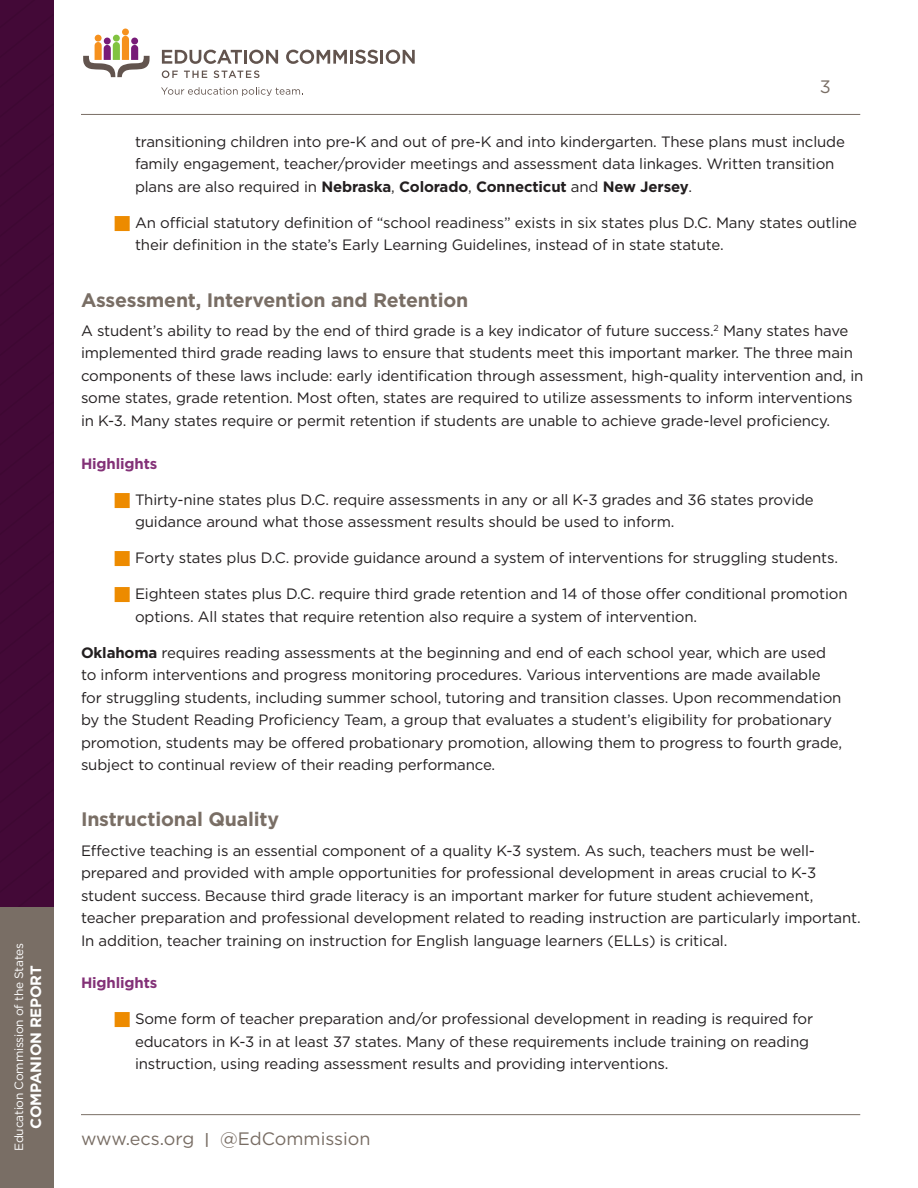
<style>
.page{position:relative;width:918px;height:1188px;background:#fff}
.page>*{position:absolute;margin:0;border:0;box-sizing:border-box;transform-origin:0 0}
.SUB{font:700 19.5px "Gotham";letter-spacing:-.01em;color:#796e65}
.t1{font:18px "Gotham";color:#796e65}
.BODY_10_15{font:15px/22.5px "Gotham";letter-spacing:-.01em;color:#231f20}
.Bold_italic_HED_-_Gr{font:700 15px "Gotham";letter-spacing:-.01em;color:#833177}
.t2{font:700 15px "Gotham";letter-spacing:-.02em;color:#fff}
.t3{font:12px "Gotham";letter-spacing:-.02em;color:#fff}
.s1{font-weight:700}
.s2{font-weight:500;font-size:15px}
</style>
<div class="page">
<hr style="left:81px;top:1114px;width:779px;height:1px;background:#796e65">
<hr style="left:81px;top:114px;width:779px;height:1px;background:#796e65">
<div style="left:95px;top:35px;width:7px;height:7px;background:#f6911e;border-radius:50%"></div>
<div style="left:122px;top:29px;width:7px;height:6px;background:#f6911e;border-radius:50%"></div>
<div style="left:113px;top:35px;width:7px;height:7px;background:#81c340;border-radius:50%"></div>
<svg style="left:83px;top:36px;width:67px;height:41px"></svg>
<svg style="left:161px;top:87px;width:142px;height:9px"></svg>
<svg style="left:162px;top:50px;width:80px;height:14px"></svg>
<hr style="left:244px;top:50px;width:3px;height:14px;background:#62544e">
<svg style="left:249px;top:50px;width:29px;height:14px"></svg>
<svg style="left:286px;top:50px;width:61px;height:14px"></svg>
<hr style="left:350px;top:50px;width:3px;height:14px;background:#62544e">
<svg style="left:355px;top:50px;width:60px;height:14px"></svg>
<svg style="left:162px;top:70px;width:16px;height:8px"></svg>
<svg style="left:184px;top:71px;width:23px;height:7px"></svg>
<svg style="left:214px;top:70px;width:46px;height:8px"></svg>
<div style="left:0;top:0;width:54px;height:908px;background:#430937"></div>
<div style="left:0;top:908px;width:53px;height:280px;background:#796e65"></div>
<p class="t3" style="left:11px;top:1151px;width:209px;rotate:-90deg">Education Commission of the States</p>
<p class="t2" style="left:26px;top:1129px;width:165px;rotate:-90deg">COMPANION REPORT</p>
<p class="t1" style="left:820px;top:75px;width:13px">3</p>
<p class="BODY_10_15" style="left:135px;top:130px;width:711px">transitioning children into pre-K and out of pre-K and into kindergarten. These plans must include family engagement, teacher/provider meetings and assessment data linkages. Written transition plans are also required in <span class="s1">Nebraska</span>, <span class="s1">Colorado</span>, <span class="s1">Connecticut</span> and <span class="s1">New Jersey</span>.</p>
<p class="BODY_10_15" style="left:135px;top:211px;width:724px">An official statutory definition of “school readiness” exists in six states plus D.C. Many states outline their definition in the state’s Early Learning Guidelines, instead of in state statute.</p>
<p class="SUB" style="left:81px;top:287px;width:389px">Assessment, Intervention and Retention</p>
<p class="BODY_10_15" style="left:81px;top:319px;width:784px">A student’s ability to read by the end of third grade is a key indicator of future success.<sup>2</sup> Many states have implemented third grade reading laws to ensure that students meet this important marker. The three main components of these laws include: early identification through assessment, high-quality intervention and, in some states, grade retention. Most often, states are required to utilize assessments to inform interventions in K-3. Many states require or permit retention if students are unable to achieve grade-level proficiency.</p>
<p class="Bold_italic_HED_-_Gr" style="left:81px;top:453px;width:78px">Highlights</p>
<p class="BODY_10_15" style="left:135px;top:488px;width:680px">Thirty-nine states plus D.C. require assessments in any or all K-3 grades and 36 states provide guidance around what those assessment results should be used to inform.</p>
<p class="BODY_10_15" style="left:135px;top:546px;width:705px">Forty states plus D.C. provide guidance around a system of interventions for struggling students.</p>
<p class="BODY_10_15" style="left:135px;top:582px;width:714px">Eighteen states plus D.C. require third grade retention and 14 of those offer conditional promotion options. All states that require retention also require a system of intervention.</p>
<p class="BODY_10_15" style="left:81px;top:641px;width:763px"><span class="s1">Oklahoma</span> requires reading assessments at the beginning and end of each school year, which are used to inform interventions and progress monitoring procedures. Various interventions are made available for struggling students, including summer school, tutoring and transition classes. Upon recommendation by the Student Reading Proficiency Team, a group that evaluates a student’s eligibility for probationary promotion, students may be offered probationary promotion, allowing them to progress to fourth grade, subject to continual review of their reading performance.</p>
<p class="SUB" style="left:81px;top:807px;width:200px">Instructional Quality</p>
<p class="BODY_10_15" style="left:81px;top:839px;width:781px">Effective teaching is an essential component of a quality K-3 system. As such, teachers must be well&shy;prepared and provided with ample opportunities for professional development in areas crucial to K-3 student success. Because third grade literacy is an important marker for future student achievement, teacher preparation and professional development related to reading instruction are particularly important.<br>In addition, teacher training on instruction for English language learners (ELLs) is critical.</p>
<p class="Bold_italic_HED_-_Gr" style="left:81px;top:973px;width:78px">Highlights</p>
<p class="BODY_10_15" style="left:135px;top:1008px;width:680px">Some form of teacher preparation and/or professional development in reading is required for educators in K-3 in at least 37 states. Many of these requirements include training on reading instruction, using reading assessment results and providing interventions.</p>
<p class="t1" style="left:81px;top:1127px;width:291px">www.ecs.org <span class="s2">|</span> @EdCommission</p>
</div>
